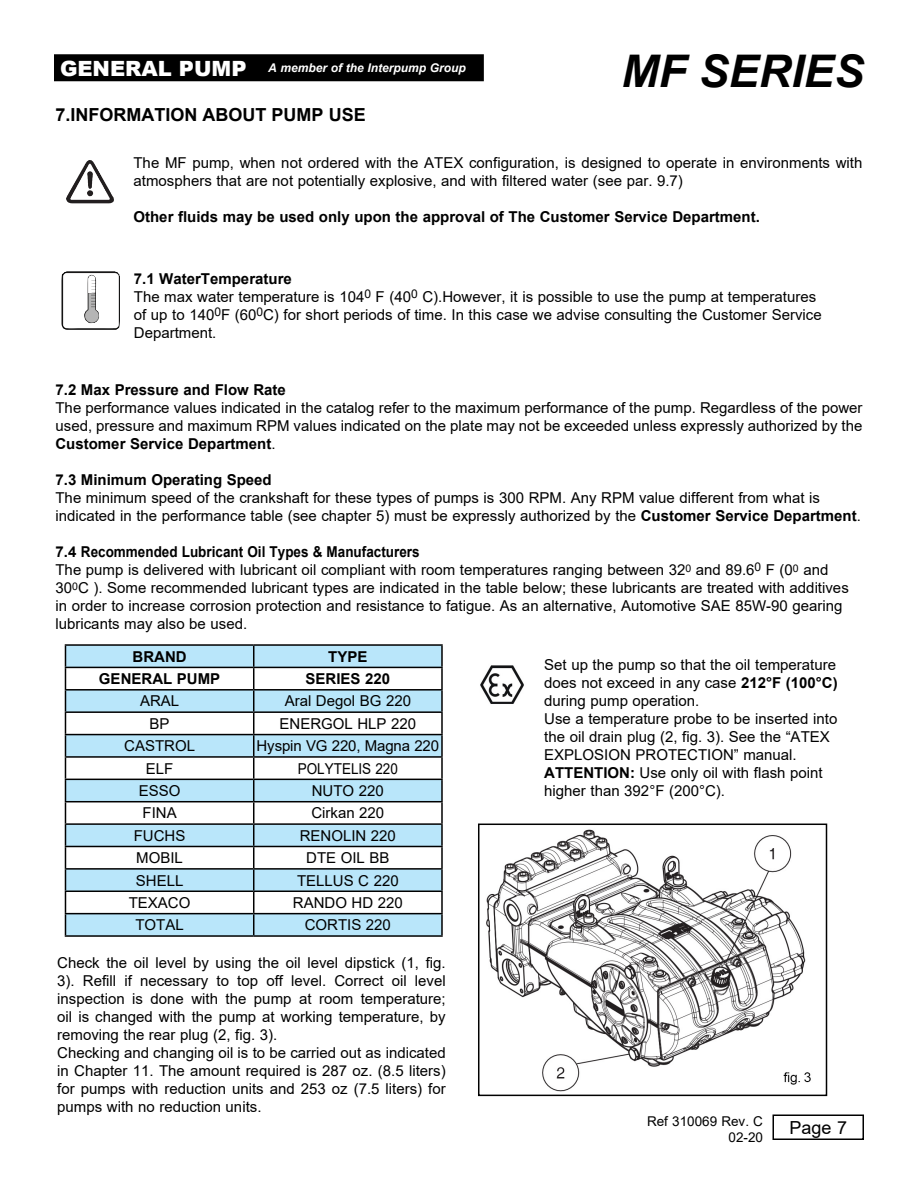
<style>
.page{position:relative;width:918px;height:1188px;background:#fff}
.page>*{position:absolute;margin:0;border:0;box-sizing:border-box;transform-origin:0 0}
.t1{font:italic 700 45px "Arial";color:#000}
.t2{font:700 18px "Arial";color:#000}
.t3{font:18px "Arial";color:#000}
.t4{font:15px/18px "Arial";color:#000}
.t5{font:700 15px "Arial";color:#000}
.t6{font:15px "Arial";color:#000;scale:.9 1}
.t7{font:13.5px/16.2px "Arial";color:#000;text-align:right}
.t8{font:italic 700 12px "Arial";color:#fff}
.s1{font-weight:900;font-style:normal;font-size:21px}
.s2{font-weight:700}
</style>
<div class="page">
<div style="left:772px;top:1114px;width:92px;height:26px;border:2px solid #000"></div>
<div style="left:54px;top:54px;width:430px;height:27px;background:#000"></div>
<img style="left:66px;top:160px;width:48px;height:43px">
<img style="left:62px;top:271px;width:58px;height:59px">
<div style="left:66px;top:646px;width:375px;height:289px;background:#b9e6fa"></div>
<svg style="left:66px;top:668px;width:375px;height:245px"></svg>
<hr style="left:65px;top:644px;width:189px;height:2px;background:#000">
<hr style="left:254px;top:644px;width:189px;height:2px;background:#000">
<hr style="left:441px;top:646px;width:2px;height:21px;background:#000">
<hr style="left:65px;top:667px;width:189px;height:1px;background:#000">
<hr style="left:254px;top:667px;width:189px;height:1px;background:#000">
<hr style="left:441px;top:668px;width:2px;height:21px;background:#000">
<hr style="left:65px;top:689px;width:189px;height:2px;background:#000">
<hr style="left:254px;top:689px;width:189px;height:2px;background:#000">
<hr style="left:441px;top:691px;width:2px;height:20px;background:#000">
<hr style="left:65px;top:711px;width:189px;height:2px;background:#000">
<hr style="left:254px;top:711px;width:189px;height:2px;background:#000">
<hr style="left:441px;top:713px;width:2px;height:21px;background:#000">
<hr style="left:65px;top:734px;width:189px;height:1px;background:#000">
<hr style="left:254px;top:734px;width:189px;height:1px;background:#000">
<hr style="left:441px;top:735px;width:2px;height:21px;background:#000">
<hr style="left:65px;top:756px;width:189px;height:2px;background:#000">
<hr style="left:254px;top:756px;width:189px;height:2px;background:#000">
<hr style="left:441px;top:758px;width:2px;height:21px;background:#000">
<hr style="left:65px;top:779px;width:189px;height:1px;background:#000">
<hr style="left:254px;top:779px;width:189px;height:1px;background:#000">
<hr style="left:441px;top:780px;width:2px;height:21px;background:#000">
<hr style="left:65px;top:801px;width:189px;height:1px;background:#000">
<hr style="left:254px;top:801px;width:189px;height:1px;background:#000">
<hr style="left:441px;top:802px;width:2px;height:21px;background:#000">
<hr style="left:65px;top:823px;width:189px;height:2px;background:#000">
<hr style="left:254px;top:823px;width:189px;height:2px;background:#000">
<hr style="left:441px;top:825px;width:2px;height:21px;background:#000">
<hr style="left:65px;top:846px;width:189px;height:1px;background:#000">
<hr style="left:254px;top:846px;width:189px;height:1px;background:#000">
<hr style="left:441px;top:847px;width:2px;height:21px;background:#000">
<hr style="left:65px;top:868px;width:189px;height:2px;background:#000">
<hr style="left:254px;top:868px;width:189px;height:2px;background:#000">
<hr style="left:441px;top:870px;width:2px;height:21px;background:#000">
<hr style="left:65px;top:891px;width:189px;height:1px;background:#000">
<hr style="left:254px;top:891px;width:189px;height:1px;background:#000">
<hr style="left:441px;top:892px;width:2px;height:21px;background:#000">
<hr style="left:65px;top:913px;width:189px;height:1px;background:#000">
<svg style="left:65px;top:646px;width:1px;height:289px"></svg>
<hr style="left:254px;top:913px;width:189px;height:1px;background:#000">
<svg style="left:253px;top:646px;width:1px;height:289px"></svg>
<hr style="left:441px;top:914px;width:2px;height:21px;background:#000">
<hr style="left:65px;top:935px;width:189px;height:2px;background:#000">
<hr style="left:254px;top:935px;width:189px;height:2px;background:#000">
<img style="left:480px;top:665px;width:44px;height:39px">
<img style="left:486px;top:829px;width:325px;height:263px">
<div style="left:478px;top:824px;width:349px;height:272px;border:2px solid #000"></div>
<p class="t8" style="left:60px;top:60px;width:407px"><span class="s1">GENERAL PUMP</span> A member of the Interpump Group</p>
<h1 class="t1" style="left:621px;top:41px;width:244px">MF SERIES</h1>
<p class="t2" style="left:56px;top:102px;width:312px">7.INFORMATION ABOUT PUMP USE</p>
<p class="t4" style="left:134px;top:153px;width:730px">The MF pump, when not ordered with the ATEX configuration, is designed to operate in environments with atmosphers that are not potentially explosive, and with filtered water (see par. 9.7)</p>
<p class="t5" style="left:134px;top:206px;width:628px">Other fluids may be used only upon the approval of The Customer Service Department.</p>
<p class="t4" style="left:134px;top:269px;width:689px"><span class="s2">7.1 WaterTemperature<br></span>The max water temperature is 104<sup>0</sup> F (40<sup>0</sup> C).However, it is possible to use the pump at temperatures of up to 140<sup>0</sup>F (60<sup>0</sup>C) for short periods of time. In this case we advise consulting the Customer Service Department.</p>
<p class="t5" style="left:56px;top:379px;width:232px">7.2 Max Pressure and Flow Rate</p>
<p class="t4" style="left:56px;top:399px;width:809px;text-align:justify">The performance values indicated in the catalog refer to the maximum performance of the pump. Regardless of the power used, pressure and maximum RPM values indicated on the plate may not be exceeded unless expressly authorized by the <span class="s2">Customer Service Department</span>.</p>
<p class="t5" style="left:56px;top:469px;width:218px">7.3 Minimum Operating Speed</p>
<p class="t4" style="left:56px;top:489px;width:807px">The minimum speed of the crankshaft for these types of pumps is 300 RPM. Any RPM value different from what is indicated in the performance table (see chapter 5) must be expressly authorized by the <span class="s2">Customer Service Department</span>.</p>
<p class="t4" style="left:55px;top:543px;width:795px"><span class="s2">7.4 Recommended Lubricant Oil Types &amp; Manufacturers<br></span>The pump is delivered with lubricant oil compliant with room temperatures ranging between 32<sup>0</sup> and 89.6<sup>0</sup> F (0<sup>0</sup> and 30<sup>0</sup>C ). Some recommended lubricant types are indicated in the table below; these lubricants are treated with additives in order to increase corrosion protection and resistance to fatigue. As an alternative, Automotive SAE 85W-90 gearing lubricants may also be used.</p>
<p class="t5" style="left:133px;top:646px;width:56px">BRAND</p>
<p class="t5" style="left:328px;top:646px;width:41px">TYPE</p>
<p class="t5" style="left:99px;top:668px;width:123px">GENERAL PUMP</p>
<p class="t5" style="left:306px;top:668px;width:86px">SERIES 220</p>
<p class="t4" style="left:140px;top:692px;width:41px">ARAL</p>
<p class="t4" style="left:285px;top:692px;width:128px">Aral Degol BG 220</p>
<p class="t4" style="left:150px;top:714px;width:22px">BP</p>
<p class="t4" style="left:280px;top:714px;width:138px">ENERGOL HLP 220</p>
<p class="t4" style="left:124px;top:737px;width:72px">CASTROL</p>
<p class="t4" style="left:257px;top:737px;width:184px">Hyspin VG 220, Magna 220</p>
<p class="t4" style="left:146px;top:759px;width:29px">ELF</p>
<p class="t6" style="left:298px;top:758px;width:113px">POLYTELIS 220</p>
<p class="t4" style="left:139px;top:782px;width:43px">ESSO</p>
<p class="t4" style="left:312px;top:782px;width:74px">NUTO 220</p>
<p class="t4" style="left:143px;top:804px;width:36px">FINA</p>
<p class="t4" style="left:311px;top:804px;width:74px">Cirkan 220</p>
<p class="t4" style="left:134px;top:826px;width:53px">FUCHS</p>
<p class="t4" style="left:300px;top:826px;width:98px">RENOLIN 220</p>
<p class="t4" style="left:136px;top:849px;width:48px">MOBIL</p>
<p class="t4" style="left:306px;top:849px;width:85px">DTE OIL BB</p>
<p class="t4" style="left:136px;top:871px;width:49px">SHELL</p>
<p class="t4" style="left:297px;top:871px;width:103px">TELLUS C 220</p>
<p class="t4" style="left:129px;top:894px;width:63px">TEXACO</p>
<p class="t4" style="left:293px;top:894px;width:112px">RANDO HD 220</p>
<p class="t4" style="left:135px;top:916px;width:50px">TOTAL</p>
<p class="t4" style="left:305px;top:916px;width:88px">CORTIS 220</p>
<p class="t4" style="left:57px;top:954px;width:390px">Check the oil level by using the oil level dipstick (1, fig.<br>3). Refill if necessary to top off level. Correct oil level inspection is done with the pump at room temperature; oil is changed with the pump at working temperature, by removing the rear plug (2, fig. 3).<br>Checking and changing oil is to be carried out as indicated in Chapter 11. The amount required is 287 oz. (8.5 liters) for pumps with reduction units and 253 oz (7.5 liters) for pumps with no reduction units.</p>
<p class="t4" style="left:544px;top:656px;width:295px">Set up the pump so that the oil temperature does not exceed in any case <span class="s2">212°F (100°C) </span>during pump operation.<br>Use a temperature probe to be inserted into the oil drain plug (2, fig. 3). See the “ATEX EXPLOSION PROTECTION” manual.<br><span class="s2">ATTENTION:</span> Use only oil with flash point higher than 392°F (200°C).</p>
<p class="t7" style="left:647px;top:1113px;width:117px">Ref 310069 Rev. C<br>02-20</p>
<p class="t3" style="left:789px;top:1115px;width:59px">Page 7</p>
</div>
